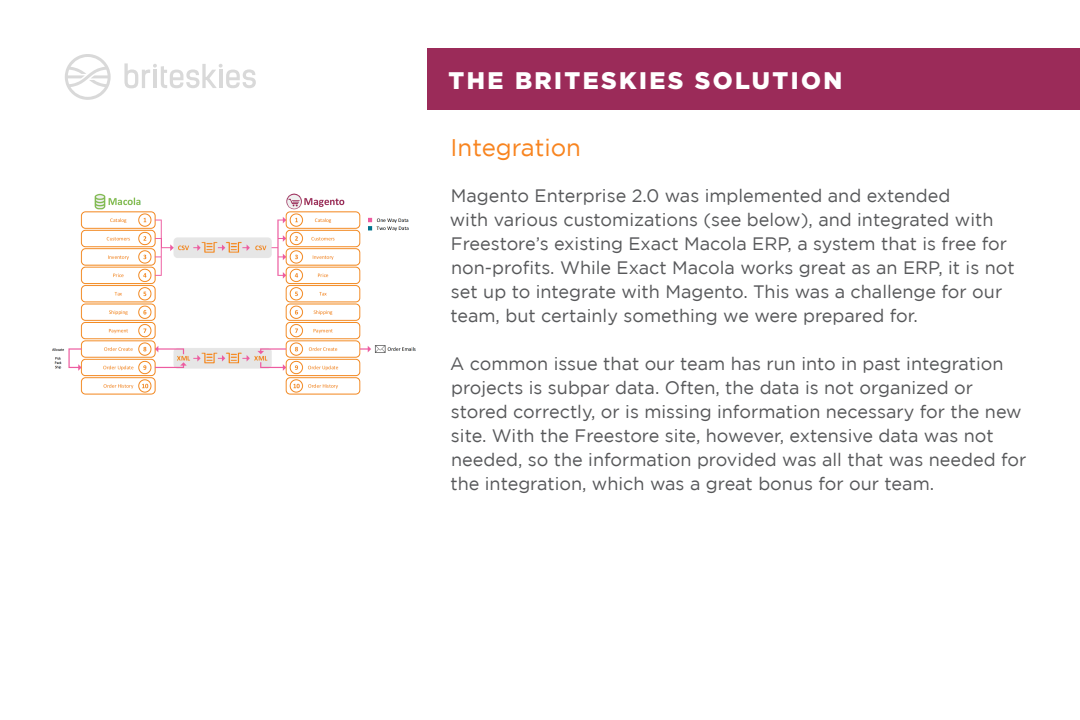
<style>
.page{position:relative;width:1080px;height:720px;background:#fff}
.page>*{position:absolute;margin:0;border:0;box-sizing:border-box;transform-origin:0 0}
.H1_-_Purple{font:900 24px "Gotham";letter-spacing:.1em;color:#fff}
.t1{font:24px "Gotham";color:#f8841f}
.Body{font:18px/24px "Gotham";color:#57585a}
</style>
<div class="page">
<svg style="left:65px;top:54px;width:46px;height:46px"></svg>
<svg style="left:124px;top:63px;width:132px;height:25px"></svg>
<div style="left:427px;top:48px;width:653px;height:62px;background:#9b2b59"></div>
<img style="left:52px;top:193px;width:364px;height:202px">
<p class="H1_-_Purple" style="left:449px;top:66px;width:395px">THE BRITESKIES SOLUTION</p>
<h2 class="t1" style="left:451px;top:134px;width:132px">Integration</h2>
<p class="Body" style="left:450px;top:183px;width:566px">Magento Enterprise 2.0 was implemented and extended<br>with various customizations (see below), and integrated with Freestore’s existing Exact Macola ERP, a system that is free for non-profits. While Exact Macola works great as an ERP, it is not set up to integrate with Magento. This was a challenge for our team, but certainly something we were prepared for.</p>
<p class="Body" style="left:450px;top:351px;width:578px">A common issue that our team has run into in past integration projects is subpar data. Often, the data is not organized or stored correctly, or is missing information necessary for the new site. With the Freestore site, however, extensive data was not needed, so the information provided was all that was needed for the integration, which was a great bonus for our team.</p>
</div>
